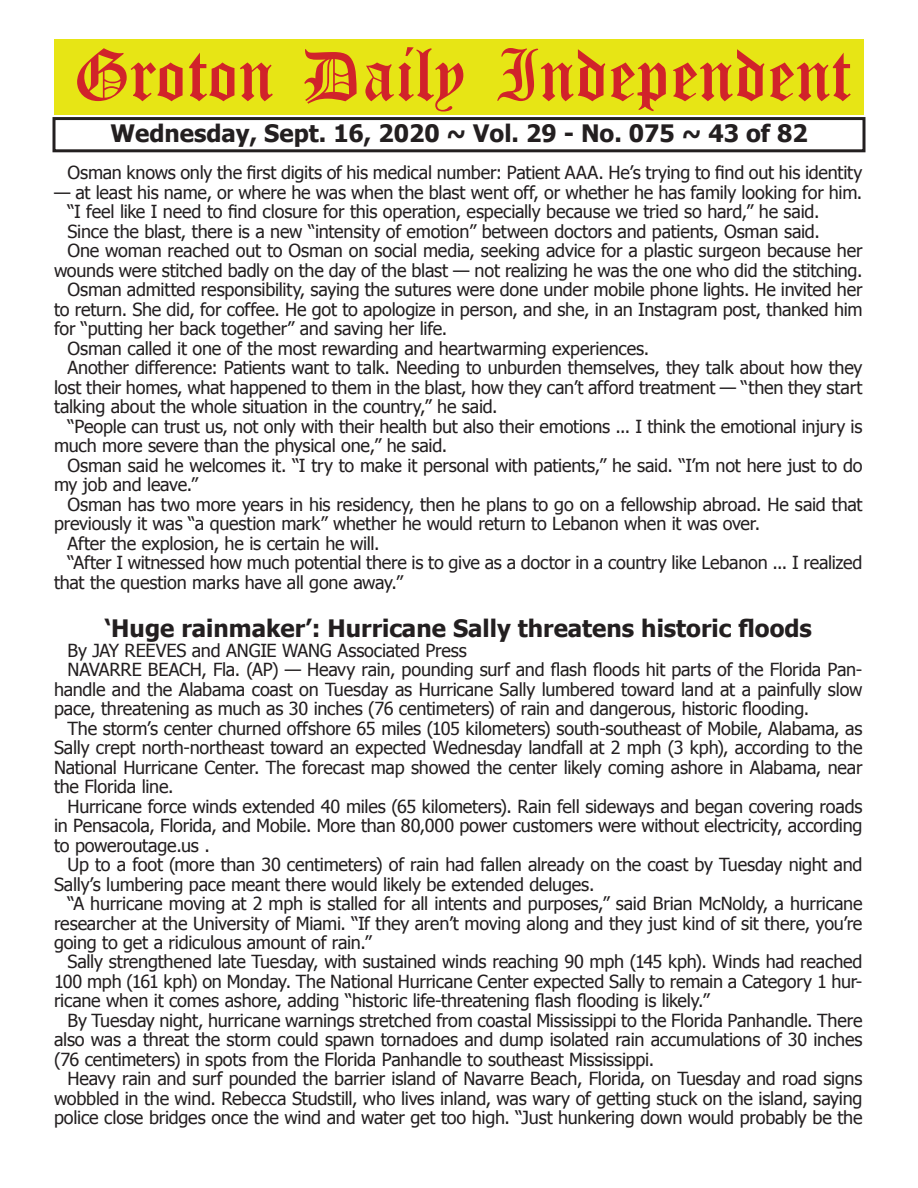
<style>
.page{position:relative;width:918px;height:1188px;background:#fff}
.page>*{position:absolute;margin:0;border:0;box-sizing:border-box;transform-origin:0 0}
.t1{font:54px "Old English Five";color:#d1232a}
.t2{font:700 24px "Tahoma";color:#231f20}
.t3{font:18px "Tahoma";letter-spacing:-.01em;color:#231f20}
</style>
<div class="page">
<div style="left:52px;top:117px;width:814px;height:35px;border:3px solid #231f20"></div>
<div style="left:54px;top:40px;width:810px;height:75px;background:#e7e515"></div>
<h1 class="t1" style="left:73px;top:50px;width:779px">Groton Daily Independent</h1>
<h2 class="t2" style="left:110px;top:116px;width:699px">Wednesday, Sept. 16, 2020 ~ Vol. 29 - No. 075 ~ 43 of 82</h2>
<p class="t3" style="left:68px;top:161px;width:797px">Osman knows only the first digits of his medical number: Patient AAA. He’s trying to find out his identity</p>
<p class="t3" style="left:54px;top:180px;width:810px">— at least his name, or where he was when the blast went off, or whether he has family looking for him.</p>
<p class="t3" style="left:68px;top:200px;width:753px">“I feel like I need to find closure for this operation, especially because we tried so hard,” he said.</p>
<p class="t3" style="left:68px;top:219px;width:754px">Since the blast, there is a new “intensity of emotion” between doctors and patients, Osman said.</p>
<p class="t3" style="left:68px;top:239px;width:797px">One woman reached out to Osman on social media, seeking advice for a plastic surgeon because her</p>
<p class="t3" style="left:54px;top:258px;width:810px">wounds were stitched badly on the day of the blast — not realizing he was the one who did the stitching.</p>
<p class="t3" style="left:68px;top:278px;width:797px">Osman admitted responsibility, saying the sutures were done under mobile phone lights. He invited her</p>
<p class="t3" style="left:54px;top:297px;width:810px">to return. She did, for coffee. He got to apologize in person, and she, in an Instagram post, thanked him</p>
<p class="t3" style="left:54px;top:317px;width:395px">for “putting her back together” and saving her life.</p>
<p class="t3" style="left:68px;top:336px;width:583px">Osman called it one of the most rewarding and heartwarming experiences.</p>
<p class="t3" style="left:68px;top:356px;width:796px">Another difference: Patients want to talk. Needing to unburden themselves, they talk about how they</p>
<p class="t3" style="left:54px;top:375px;width:810px">lost their homes, what happened to them in the blast, how they can’t afford treatment — “then they start</p>
<p class="t3" style="left:54px;top:395px;width:445px">talking about the whole situation in the country,” he said.</p>
<p class="t3" style="left:68px;top:414px;width:796px">“People can trust us, not only with their health but also their emotions ... I think the emotional injury is</p>
<p class="t3" style="left:54px;top:434px;width:395px">much more severe than the physical one,” he said.</p>
<p class="t3" style="left:68px;top:453px;width:797px">Osman said he welcomes it. “I try to make it personal with patients,” he said. “I’m not here just to do</p>
<p class="t3" style="left:54px;top:473px;width:146px">my job and leave.”</p>
<p class="t3" style="left:68px;top:492px;width:797px">Osman has two more years in his residency, then he plans to go on a fellowship abroad. He said that</p>
<p class="t3" style="left:54px;top:512px;width:708px">previously it was “a question mark” whether he would return to Lebanon when it was over.</p>
<p class="t3" style="left:68px;top:531px;width:314px">After the explosion, he is certain he will.</p>
<p class="t3" style="left:68px;top:551px;width:797px">“After I witnessed how much potential there is to give as a doctor in a country like Lebanon ... I realized</p>
<p class="t3" style="left:54px;top:570px;width:350px">that the question marks have all gone away.”</p>
<h2 class="t2" style="left:105px;top:612px;width:709px">‘Huge rainmaker’: Hurricane Sally threatens historic floods</h2>
<p class="t3" style="left:68px;top:638px;width:401px">By JAY REEVES and ANGIE WANG Associated Press</p>
<p class="t3" style="left:68px;top:657px;width:796px">NAVARRE BEACH, Fla. (AP) — Heavy rain, pounding surf and flash floods hit parts of the Florida Pan-</p>
<p class="t3" style="left:54px;top:677px;width:810px">handle and the Alabama coast on Tuesday as Hurricane Sally lumbered toward land at a painfully slow</p>
<p class="t3" style="left:54px;top:696px;width:757px">pace, threatening as much as 30 inches (76 centimeters) of rain and dangerous, historic flooding.</p>
<p class="t3" style="left:68px;top:716px;width:797px">The storm’s center churned offshore 65 miles (105 kilometers) south-southeast of Mobile, Alabama, as</p>
<p class="t3" style="left:54px;top:735px;width:810px">Sally crept north-northeast toward an expected Wednesday landfall at 2 mph (3 kph), according to the</p>
<p class="t3" style="left:54px;top:755px;width:810px">National Hurricane Center. The forecast map showed the center likely coming ashore in Alabama, near</p>
<p class="t3" style="left:54px;top:774px;width:121px">the Florida line.</p>
<p class="t3" style="left:68px;top:794px;width:796px">Hurricane force winds extended 40 miles (65 kilometers). Rain fell sideways and began covering roads</p>
<p class="t3" style="left:54px;top:813px;width:810px">in Pensacola, Florida, and Mobile. More than 80,000 power customers were without electricity, according</p>
<p class="t3" style="left:54px;top:833px;width:157px">to poweroutage.us .</p>
<p class="t3" style="left:68px;top:852px;width:797px">Up to a foot (more than 30 centimeters) of rain had fallen already on the coast by Tuesday night and</p>
<p class="t3" style="left:54px;top:872px;width:542px">Sally’s lumbering pace meant there would likely be extended deluges.</p>
<p class="t3" style="left:68px;top:891px;width:797px">“A hurricane moving at 2 mph is stalled for all intents and purposes,” said Brian McNoldy, a hurricane</p>
<p class="t3" style="left:54px;top:911px;width:810px">researcher at the University of Miami. “If they aren’t moving along and they just kind of sit there, you’re</p>
<p class="t3" style="left:54px;top:930px;width:319px">going to get a ridiculous amount of rain.”</p>
<p class="t3" style="left:68px;top:950px;width:797px">Sally strengthened late Tuesday, with sustained winds reaching 90 mph (145 kph). Winds had reached</p>
<p class="t3" style="left:54px;top:969px;width:810px">100 mph (161 kph) on Monday. The National Hurricane Center expected Sally to remain a Category 1 hur-</p>
<p class="t3" style="left:54px;top:989px;width:657px">ricane when it comes ashore, adding “historic life-threatening flash flooding is likely.”</p>
<p class="t3" style="left:68px;top:1008px;width:797px">By Tuesday night, hurricane warnings stretched from coastal Mississippi to the Florida Panhandle. There</p>
<p class="t3" style="left:54px;top:1028px;width:810px">also was a threat the storm could spawn tornadoes and dump isolated rain accumulations of 30 inches</p>
<p class="t3" style="left:54px;top:1047px;width:602px">(76 centimeters) in spots from the Florida Panhandle to southeast Mississippi.</p>
<p class="t3" style="left:68px;top:1067px;width:797px">Heavy rain and surf pounded the barrier island of Navarre Beach, Florida, on Tuesday and road signs</p>
<p class="t3" style="left:54px;top:1086px;width:810px">wobbled in the wind. Rebecca Studstill, who lives inland, was wary of getting stuck on the island, saying</p>
<p class="t3" style="left:54px;top:1106px;width:810px">police close bridges once the wind and water get too high. “Just hunkering down would probably be the</p>
</div>
